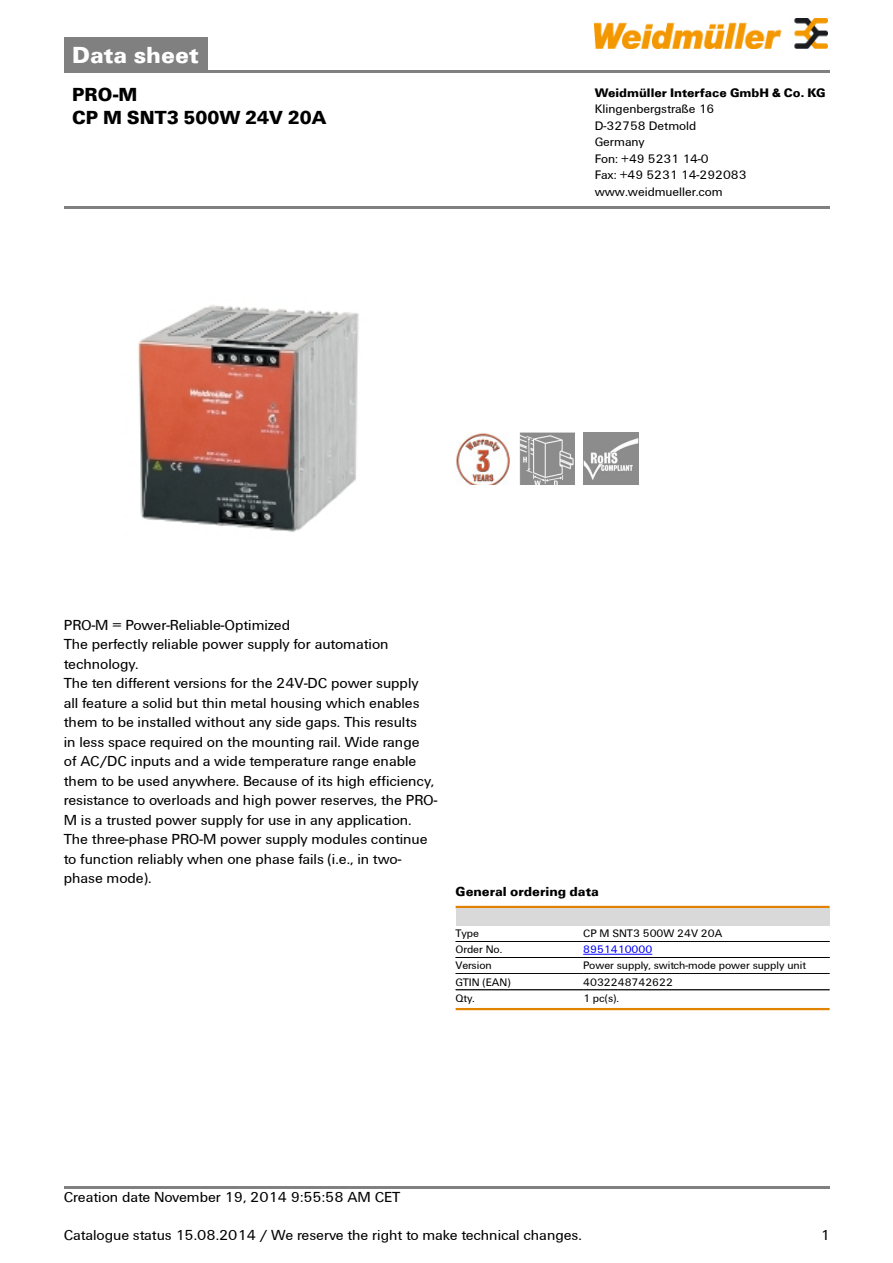
<style>
.page{position:relative;width:893px;height:1263px;background:#fff}
.page>*{position:absolute;margin:0;border:0;box-sizing:border-box;transform-origin:0 0}
.t1{font:700 24px "Weidmueller";color:#fff}
.t2{font:700 19.5px/22.5px "Weidmueller";color:#000}
.t3{font:15px/19.5px "Weidmueller";color:#000}
.t4{font:700 13.5px "Weidmueller";color:#000}
.t5{font:12.75px/16.5px "Weidmueller";color:#000}
.t6{font:700 12.75px "Weidmueller";color:#000}
.t7{font:11.25px "Weidmueller";color:#000}
.t8{font:11.25px "Weidmueller";color:#00f}
</style>
<div class="page">
<div style="left:64px;top:38px;width:143px;height:32px;background:#808080"></div>
<hr style="left:64px;top:70px;width:765px;height:2px;background:#808080">
<img style="left:594px;top:18px;width:233px;height:30px">
<hr style="left:64px;top:1186px;width:765px;height:3px;background:#808080">
<img style="left:137px;top:305px;width:222px;height:227px">
<img style="left:455px;top:433px;width:55px;height:52px">
<img style="left:519px;top:433px;width:55px;height:52px">
<img style="left:583px;top:433px;width:55px;height:52px">
<hr style="left:455px;top:906px;width:374px;height:2px;background:#e18200">
<div style="left:455px;top:908px;width:374px;height:17px;background:#d9d9d9"></div>
<hr style="left:455px;top:941px;width:128px;height:1px;background:#000">
<hr style="left:455px;top:957px;width:128px;height:1px;background:#000">
<hr style="left:583px;top:941px;width:246px;height:1px;background:#000">
<hr style="left:583px;top:957px;width:246px;height:1px;background:#000">
<hr style="left:583px;top:954px;width:69px;height:1px;background:#00f">
<hr style="left:455px;top:958px;width:128px;height:1px;background:#000">
<hr style="left:455px;top:973px;width:128px;height:1px;background:#000">
<hr style="left:583px;top:958px;width:246px;height:1px;background:#000">
<hr style="left:583px;top:973px;width:246px;height:1px;background:#000">
<hr style="left:455px;top:974px;width:128px;height:1px;background:#000">
<hr style="left:583px;top:974px;width:246px;height:1px;background:#000">
<hr style="left:455px;top:990px;width:128px;height:1px;background:#000">
<hr style="left:583px;top:990px;width:246px;height:1px;background:#000">
<hr style="left:455px;top:1008px;width:374px;height:2px;background:#e18200">
<hr style="left:64px;top:206px;width:765px;height:3px;background:#808080">
<h1 class="t1" style="left:72px;top:40px;width:128px">Data sheet</h1>
<h2 class="t2" style="left:72px;top:83px;width:255px">PRO-M<br>CP M SNT3 500W 24V 20A</h2>
<p class="t6" style="left:594px;top:85px;width:232px">Weidmüller Interface GmbH &amp; Co. KG</p>
<p class="t5" style="left:594px;top:101px;width:153px">Klingenbergstraße 16<br>D-32758 Detmold<br>Germany<br>Fon: +49 5231 14-0<br>Fax: +49 5231 14-292083 www.weidmueller.com</p>
<p class="t3" style="left:64px;top:615px;width:375px">PRO-M = Power-Reliable-Optimized<br>The perfectly reliable power supply for automation technology.<br>The ten different versions for the 24V-DC power supply<br>all feature a solid but thin metal housing which enables them to be installed without any side gaps. This results<br>in less space required on the mounting rail. Wide range<br>of AC/DC inputs and a wide temperature range enable them to be used anywhere. Because of its high efficiency, resistance to overloads and high power reserves, the PRO-M is a trusted power supply for use in any application.<br>The three-phase PRO-M power supply modules continue to function reliably when one phase fails (i.e., in two&shy;phase mode).</p>
<p class="t4" style="left:455px;top:884px;width:145px">General ordering data</p>
<p class="t7" style="left:455px;top:927px;width:25px">Type</p>
<p class="t7" style="left:583px;top:927px;width:140px">CP M SNT3 500W 24V 20A</p>
<p class="t7" style="left:455px;top:943px;width:48px">Order No.</p>
<p class="t8" style="left:583px;top:943px;width:70px">8951410000</p>
<p class="t7" style="left:455px;top:959px;width:38px">Version</p>
<p class="t7" style="left:583px;top:959px;width:224px">Power supply, switch-mode power supply unit</p>
<p class="t7" style="left:455px;top:975px;width:56px">GTIN (EAN)</p>
<p class="t7" style="left:583px;top:975px;width:91px">4032248742622</p>
<p class="t7" style="left:455px;top:991px;width:21px">Qty.</p>
<p class="t7" style="left:583px;top:991px;width:37px">1 pc(s).</p>
<p class="t3" style="left:64px;top:1187px;width:338px">Creation date November 19, 2014 9:55:58 AM CET</p>
<p class="t3" style="left:64px;top:1226px;width:519px">Catalogue status 15.08.2014 / We reserve the right to make technical changes.</p>
<p class="t3" style="left:820px;top:1226px;width:11px">1</p>
</div>
